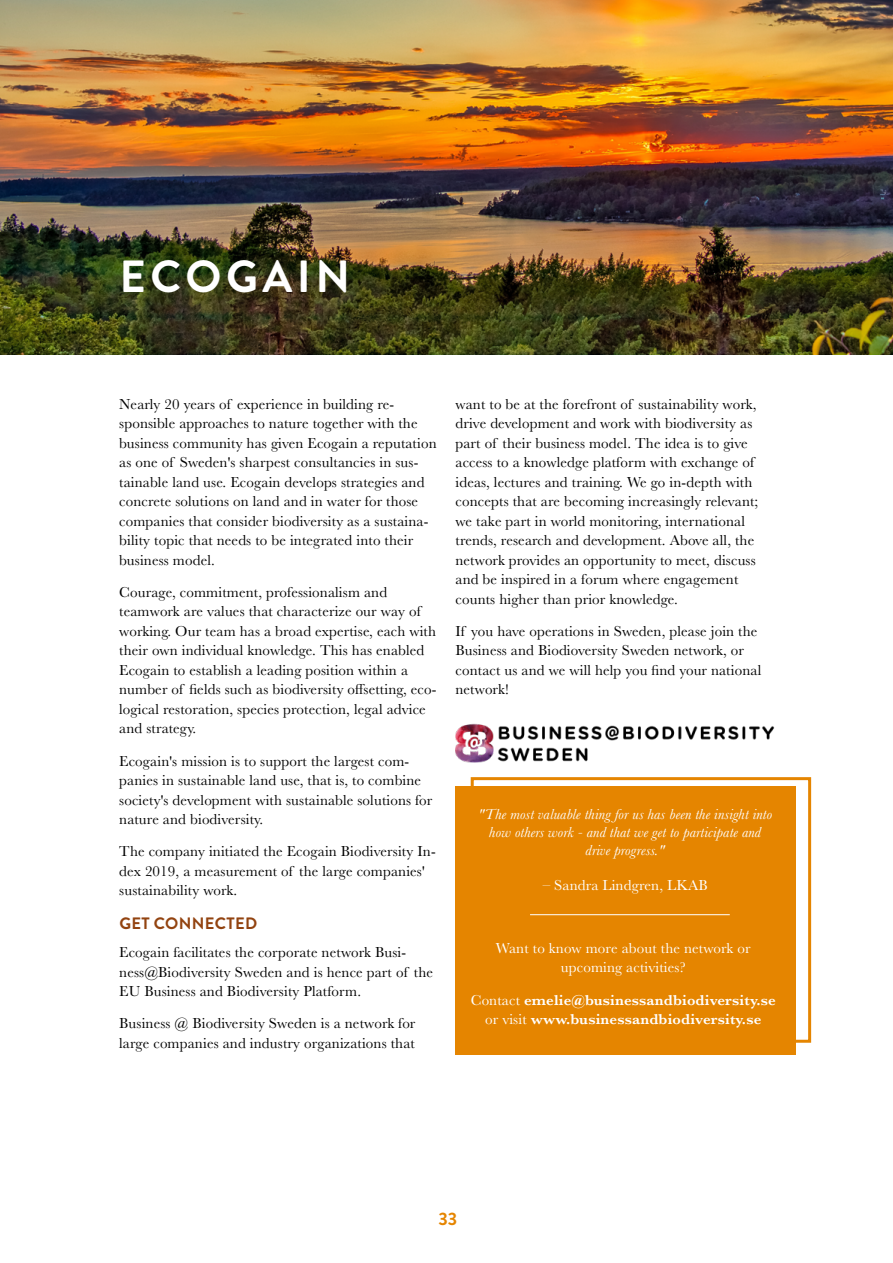
<style>
.page{position:relative;width:893px;height:1263px;background:#fff}
.page>*{position:absolute;margin:0;border:0;box-sizing:border-box;transform-origin:0 0}
.t1{font:700 45px "Brandon Grotesque";letter-spacing:.1em;color:#fff}
.t2{font:700 18px "Brandon Grotesque";color:#e58500}
.t3{font:700 16.5px "Brandon Grotesque";letter-spacing:.02em;color:#924310}
.t4{font:15px/19.5px "Baskerville";letter-spacing:.01em;color:#000}
.t5{font:italic 15px/18px "Baskerville";letter-spacing:.01em;color:#fff;text-align:center}
.t6{font:600 15px/19.5px "Baskerville";letter-spacing:.01em;color:#fff;text-align:center}
.t7{font:15px/19.5px "Baskerville";letter-spacing:.01em;color:#fff;text-align:center}
.s1{font-weight:400}
</style>
<div class="page">
<img style="left:0;top:0;width:893px;height:354px">
<div style="left:471px;top:777px;width:340px;height:266px;border:3px solid #e58500"></div>
<div style="left:455px;top:786px;width:341px;height:269px;background:#e58500"></div>
<hr style="left:530px;top:914px;width:200px;height:1px;background:#fff">
<img style="left:455px;top:723px;width:320px;height:40px">
<h1 class="t1" style="left:120px;top:245px;width:232px">ECOGAIN</h1>
<p class="t4" style="left:119px;top:394px;width:319px">Nearly 20 years of experience in building re&shy;sponsible approaches to nature together with the business community has given Ecogain a reputation as one of Sweden's sharpest consultancies in sus&shy;tainable land use. Ecogain develops strategies and concrete solutions on land and in water for those companies that consider biodiversity as a sustaina&shy;bility topic that needs to be integrated into their business model.</p>
<p class="t4" style="left:119px;top:582px;width:319px">Courage, commitment, professionalism and teamwork are values that characterize our way of working. Our team has a broad expertise, each with their own individual knowledge. This has enabled Ecogain to establish a leading position within a number of fields such as biodiversity offsetting, eco&shy;logical restoration, species protection, legal advice and strategy.</p>
<p class="t4" style="left:119px;top:751px;width:315px">Ecogain's mission is to support the largest com&shy;panies in sustainable land use, that is, to combine society's development with sustainable solutions for nature and biodiversity.</p>
<p class="t4" style="left:119px;top:842px;width:318px">The company initiated the Ecogain Biodiversity In&shy;dex 2019, a measurement of the large companies' sustainability work.</p>
<p class="t3" style="left:119px;top:912px;width:140px">GET CONNECTED</p>
<p class="t4" style="left:119px;top:943px;width:315px">Ecogain facilitates the corporate network Busi&shy;ness@Biodiversity Sweden and is hence part of the<br>EU Business and Biodiversity Platform.</p>
<p class="t4" style="left:119px;top:1014px;width:298px">Business @ Biodiversity Sweden is a network for large companies and industry organizations that</p>
<p class="t4" style="left:455px;top:394px;width:304px">want to be at the forefront of sustainability work, drive development and work with biodiversity as part of their business model. The idea is to give access to a knowledge platform with exchange of ideas, lectures and training. We go in-depth with concepts that are becoming increasingly relevant; we take part in world monitoring, international trends, research and development. Above all, the network provides an opportunity to meet, discuss and be inspired in a forum where engagement counts higher than prior knowledge.</p>
<p class="t4" style="left:455px;top:621px;width:307px">If you have operations in Sweden, please join the Business and Biodioversity Sweden network, or contact us and we will help you find your national network!</p>
<p class="t5" style="left:478px;top:805px;width:295px">"The most valuable thing for us has been the insight into how others work - and that we get to participate and drive progress."</p>
<p class="t7" style="left:543px;top:876px;width:167px">– Sandra Lindgren, LKAB</p>
<p class="t7" style="left:496px;top:938px;width:256px">Want to know more about the network or upcoming activities?</p>
<p class="t6" style="left:471px;top:990px;width:307px"><span class="s1">Contact</span> emelie@businessandbiodiversity.se <span class="s1">or visit</span> www.businessandbiodiversity.se</p>
<p class="t2" style="left:438px;top:1206px;width:20px">33</p>
</div>
